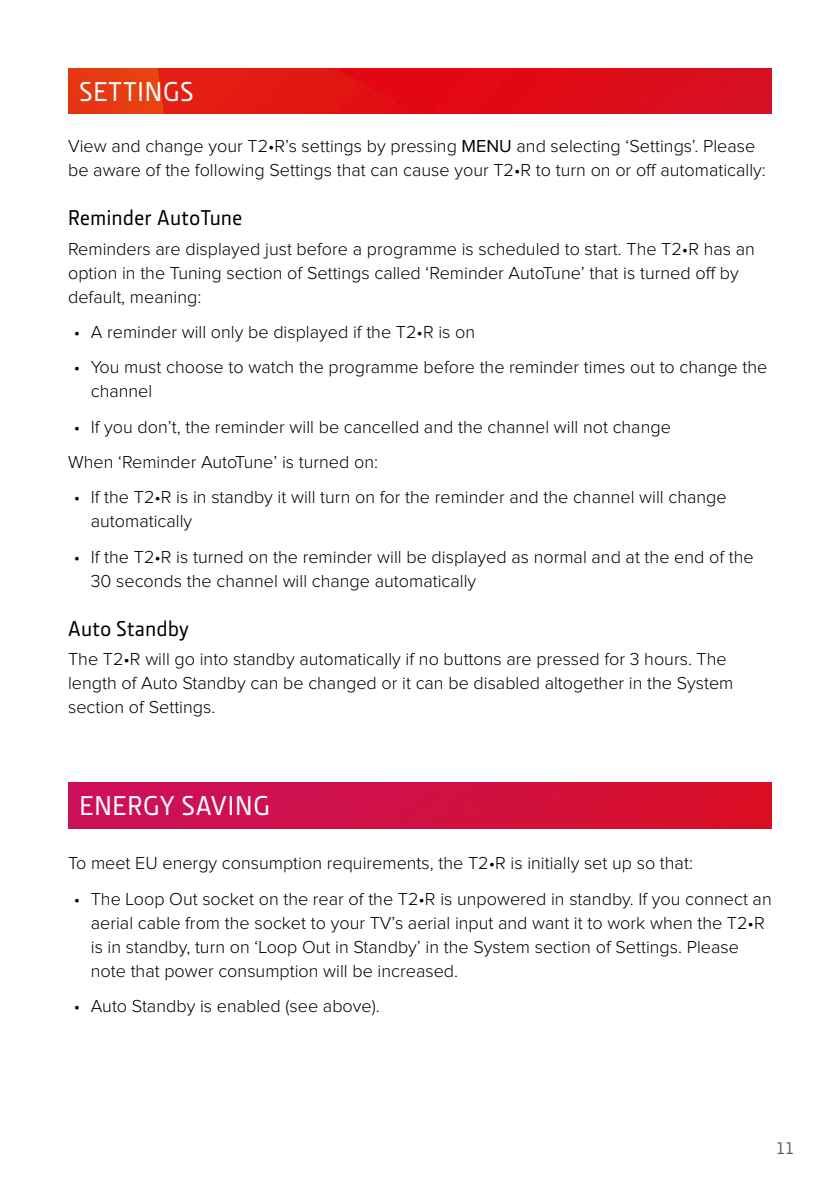
<style>
.page{position:relative;width:840px;height:1191px;background:#fff}
.page>*{position:absolute;margin:0;border:0;box-sizing:border-box;transform-origin:0 0}
.HEADING_2{font:500 28px "Section";letter-spacing:.03em;color:#fff}
.HEADING_3{font:500 22px "Section";letter-spacing:.03em;color:#000}
.Body{font:300 18px/24px "Proxima Nova";color:#000}
.t1{font:500 17px "Section";color:#575756}
.s1{font-weight:400}
</style>
<div class="page">
<img style="left:68px;top:68px;width:703px;height:45px">
<img style="left:68px;top:782px;width:703px;height:46px">
<p class="HEADING_2" style="left:79px;top:74px;width:115px">SETTINGS</p>
<p class="Body" style="left:68px;top:134px;width:699px">View and change your T2•R’s settings by pressing <span class="s1">MENU</span> and selecting ‘Settings’. Please be aware of the following Settings that can cause your T2•R to turn on or off automatically:</p>
<p class="HEADING_3" style="left:68px;top:204px;width:175px">Reminder AutoTune</p>
<p class="Body" style="left:68px;top:237px;width:688px">Reminders are displayed just before a programme is scheduled to start. The T2•R has an option in the Tuning section of Settings called ‘Reminder AutoTune’ that is turned off by default, meaning:</p>
<p class="Body" style="left:74px;top:321px;width:402px">• A reminder will only be displayed if the T2•R is on</p>
<p class="Body" style="left:91px;top:356px;width:677px;text-indent:-17px">• You must choose to watch the programme before the reminder times out to change the channel</p>
<p class="Body" style="left:74px;top:415px;width:598px">• If you don’t, the reminder will be cancelled and the channel will not change</p>
<p class="Body" style="left:68px;top:451px;width:311px">When ‘Reminder AutoTune’ is turned on:</p>
<p class="Body" style="left:91px;top:486px;width:637px;text-indent:-17px">• If the T2•R is in standby it will turn on for the reminder and the channel will change automatically</p>
<p class="Body" style="left:91px;top:545px;width:664px;text-indent:-17px">• If the T2•R is turned on the reminder will be displayed as normal and at the end of the<br>30 seconds the channel will change automatically</p>
<p class="HEADING_3" style="left:68px;top:615px;width:122px">Auto Standby</p>
<p class="Body" style="left:68px;top:648px;width:666px">The T2•R will go into standby automatically if no buttons are pressed for 3 hours. The length of Auto Standby can be changed or it can be disabled altogether in the System section of Settings.</p>
<p class="HEADING_2" style="left:79px;top:789px;width:192px">ENERGY SAVING</p>
<p class="Body" style="left:68px;top:852px;width:626px">To meet EU energy consumption requirements, the T2•R is initially set up so that:</p>
<p class="Body" style="left:91px;top:887px;width:682px;text-indent:-17px">• The Loop Out socket on the rear of the T2•R is unpowered in standby. If you connect an aerial cable from the socket to your TV’s aerial input and want it to work when the T2•R is in standby, turn on ‘Loop Out in Standby’ in the System section of Settings. Please note that power consumption will be increased.</p>
<p class="Body" style="left:74px;top:994px;width:307px">• Auto Standby is enabled (see above).</p>
<p class="t1" style="left:775px;top:1138px;width:19px">11</p>
</div>
